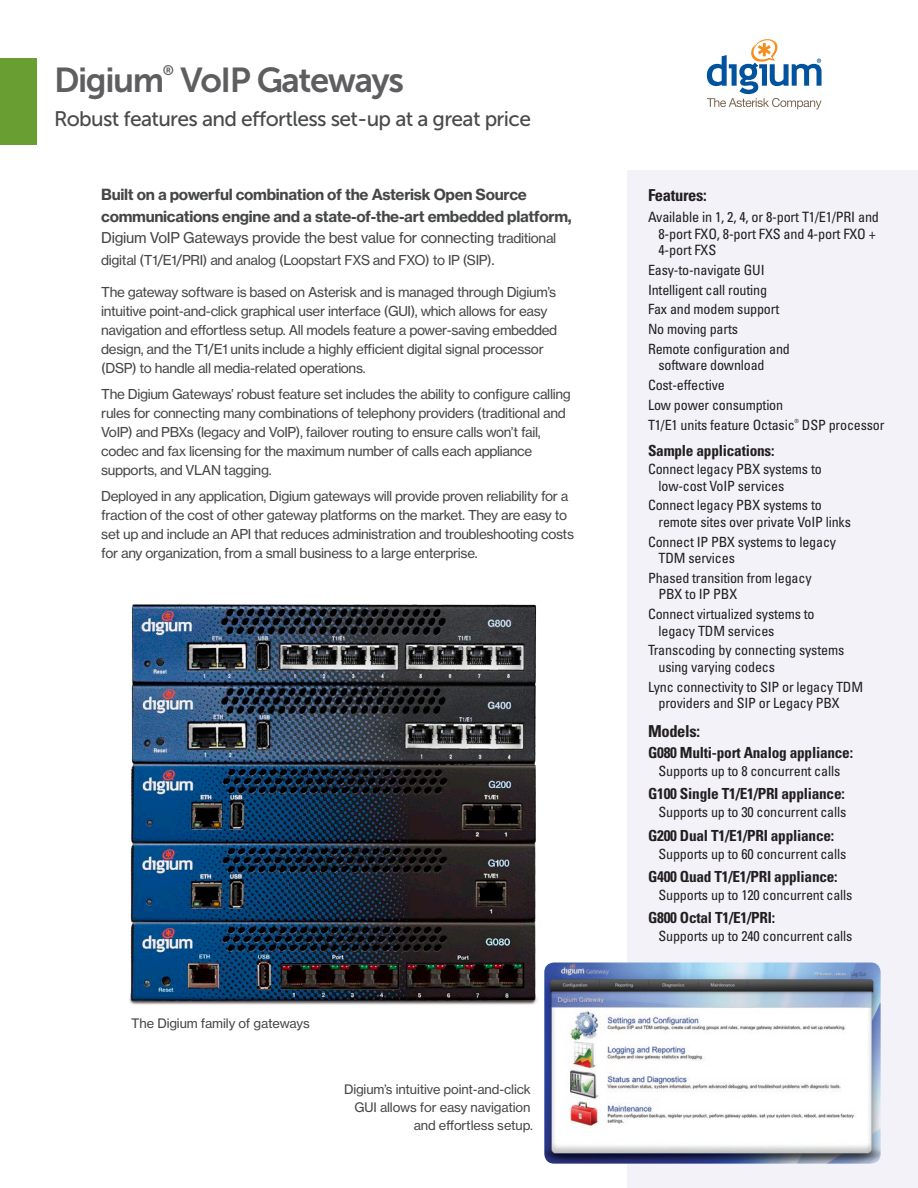
<style>
.page{position:relative;width:918px;height:1188px;background:#fff}
.page>*{position:absolute;margin:0;border:0;box-sizing:border-box;transform-origin:0 0}
.t1{font:34.5px "Museo Sans 700";letter-spacing:-.04em;color:#5e5e61}
.t2{font:21px "Museo Sans 500";letter-spacing:-.03em;color:#494a4b}
.t3{font:700 condensed 16.5px "Univers";letter-spacing:-.02em;color:#231f20}
.t4{font:700 condensed 15.3px "Univers";letter-spacing:-.015em;color:#231f20}
.t5{font:15.15px/21.6px "N Haas Grotesk TX Std 75 Bd";letter-spacing:-.02em;color:#454647}
.t6{font:14.7px "N Haas Grotesk TX Std 55 Rg";letter-spacing:-.02em;color:#454647}
.t7{font:condensed 14.25px/16.5px "Univers";letter-spacing:-.01em;color:#231f20}
.t8{font:condensed 14.1px/19.8px "Univers";letter-spacing:-.01em;color:#231f20}
.t9{font:13.8px "Museo Sans 700";color:#5e5e61}
.t10{font:13.5px/19px "N Haas Grotesk TX Std 55 Rg";letter-spacing:-.025em;color:#454647}
.t11{font:12.9px/18px "N Haas Grotesk TX Std 55 Rg";letter-spacing:-.01em;color:#454647;text-align:right}
.t12{font:condensed 5.7px "Univers";color:#231f20}
.s1{font-size:13.5px}
.s2{font-size:14.7px}
</style>
<div class="page">
<svg style="left:707px;top:39px;width:115px;height:70px"></svg>
<div style="left:0;top:58px;width:37px;height:87px;background:#699f32"></div>
<div style="left:628px;top:170px;width:290px;height:1018px;background:#f2f2f8"></div>
<img style="left:129px;top:604px;width:408px;height:401px">
<img style="left:544px;top:963px;width:337px;height:201px">
<h1 class="t1" style="left:54px;top:61px;width:112px">Digium</h1>
<p class="t9" style="left:163px;top:63px;width:13px">®</p>
<h1 class="t1" style="left:181px;top:61px;width:225px">VoIP Gateways</h1>
<h2 class="t2" style="left:54px;top:107px;width:479px">Robust features and efortless set-up at a great price</h2>
<p class="t5" style="left:101px;top:184px;width:472px">Built on a powerful combination of the Asterisk Open Source communications engine and a state-of-the-art embedded platform,</p>
<p class="t6" style="left:101px;top:229px;width:457px">Digium VoIP Gateways provide the best value for connecting <span class="s1">traditional</span></p>
<p class="t10" style="left:101px;top:250px;width:395px">digital (T1/E1/PRI) and analog (Loopstart FXS and FXO) to IP (SIP)<span class="s2">.</span></p>
<p class="t10" style="left:101px;top:283px;width:458px">The gateway software is based on Asterisk and is managed through Digium’s intuitive point-and-click graphical user interface (GUI), which allows for easy navigation and efortless setup. All models feature a power-saving embedded design, and the T1/E1 units include a highly efcient digital signal processor (DSP) to handle all media-related operations.</p>
<p class="t10" style="left:101px;top:385px;width:471px">The Digium Gateways’ robust feature set includes the ability to confgure calling rules for connecting many combinations of telephony providers (traditional and VoIP) and PBXs (legacy and VoIP), failover routing to ensure calls won’t fail, codec and fax licensing for the maximum number of calls each appliance supports, and VLAN tagging.</p>
<p class="t10" style="left:101px;top:487px;width:474px">Deployed in any application, Digium gateways will provide proven reliability for a fraction of the cost of other gateway platforms on the market. They are easy to set up and include an API that reduces administration and troubleshooting costs for any organization, from a small business to a large enterprise.</p>
<p class="t11" style="left:131px;top:1015px;width:180px">The Digium family of gateways</p>
<p class="t11" style="left:344px;top:1081px;width:190px">Digium’s intuitive point-and-click<br>GUI allows for easy navigation and efortless setup.</p>
<p class="t3" style="left:648px;top:185px;width:60px">Features:</p>
<p class="t7" style="left:659px;top:209px;width:222px;text-indent:-11px">Available in 1, 2, 4, or 8-port T1/E1/PRI and<br>8-port FXO, 8-port FXS and 4-port FXO +<br>4-port FXS</p>
<p class="t8" style="left:648px;top:260px;width:143px">Easy-to-navigate GUI<br>Intelligent call routing<br>Fax and modem support<br>No moving parts<br>Remote confguration and</p>
<p class="t8" style="left:648px;top:355px;width:148px;text-indent:11px">software download<br>Cost-effective<br>Low power consumption<br>T1/E1 units feature Octasic</p>
<p class="t12" style="left:795px;top:417px;width:6px">®</p>
<p class="t8" style="left:802px;top:415px;width:84px">DSP processor</p>
<p class="t4" style="left:648px;top:441px;width:128px">Sample applications:</p>
<p class="t8" style="left:659px;top:461px;width:165px;line-height:16.5px;text-indent:-11px">Connect legacy PBX systems to low-cost VoIP services</p>
<p class="t8" style="left:659px;top:497px;width:194px;line-height:16.5px;text-indent:-11px">Connect legacy PBX systems to remote sites over private VoIP links</p>
<p class="t8" style="left:659px;top:533px;width:179px;line-height:16.5px;text-indent:-11px">Connect IP PBX systems to legacy<br>TDM services</p>
<p class="t8" style="left:659px;top:569px;width:155px;line-height:16.5px;text-indent:-11px">Phased transition from legacy<br>PBX to IP PBX</p>
<p class="t8" style="left:659px;top:606px;width:158px;line-height:16.5px;text-indent:-11px">Connect virtualized systems to legacy TDM services</p>
<p class="t8" style="left:659px;top:642px;width:187px;line-height:16.5px;text-indent:-11px">Transcoding by connecting systems using varying codecs</p>
<p class="t8" style="left:659px;top:678px;width:206px;line-height:16.5px;text-indent:-11px">Lync connectivity to SIP or legacy TDM providers and SIP or Legacy PBX</p>
<p class="t3" style="left:648px;top:721px;width:54px">Models:</p>
<p class="t4" style="left:648px;top:743px;width:207px">G080 Multi-port Analog appliance:</p>
<p class="t8" style="left:659px;top:761px;width:183px">Supports up to 8 concurrent calls</p>
<p class="t4" style="left:648px;top:785px;width:198px">G100 Single T1/E1/PRI appliance:</p>
<p class="t8" style="left:659px;top:802px;width:189px">Supports up to 30 concurrent calls</p>
<p class="t4" style="left:648px;top:826px;width:188px">G200 Dual T1/E1/PRI appliance:</p>
<p class="t8" style="left:659px;top:843px;width:189px">Supports up to 60 concurrent calls</p>
<p class="t4" style="left:648px;top:867px;width:191px">G400 Quad T1/E1/PRI appliance:</p>
<p class="t8" style="left:659px;top:885px;width:195px">Supports up to 120 concurrent calls</p>
<p class="t4" style="left:648px;top:908px;width:129px">G800 Octal T1/E1/PRI:</p>
<p class="t8" style="left:659px;top:926px;width:195px">Supports up to 240 concurrent calls</p>
</div>
